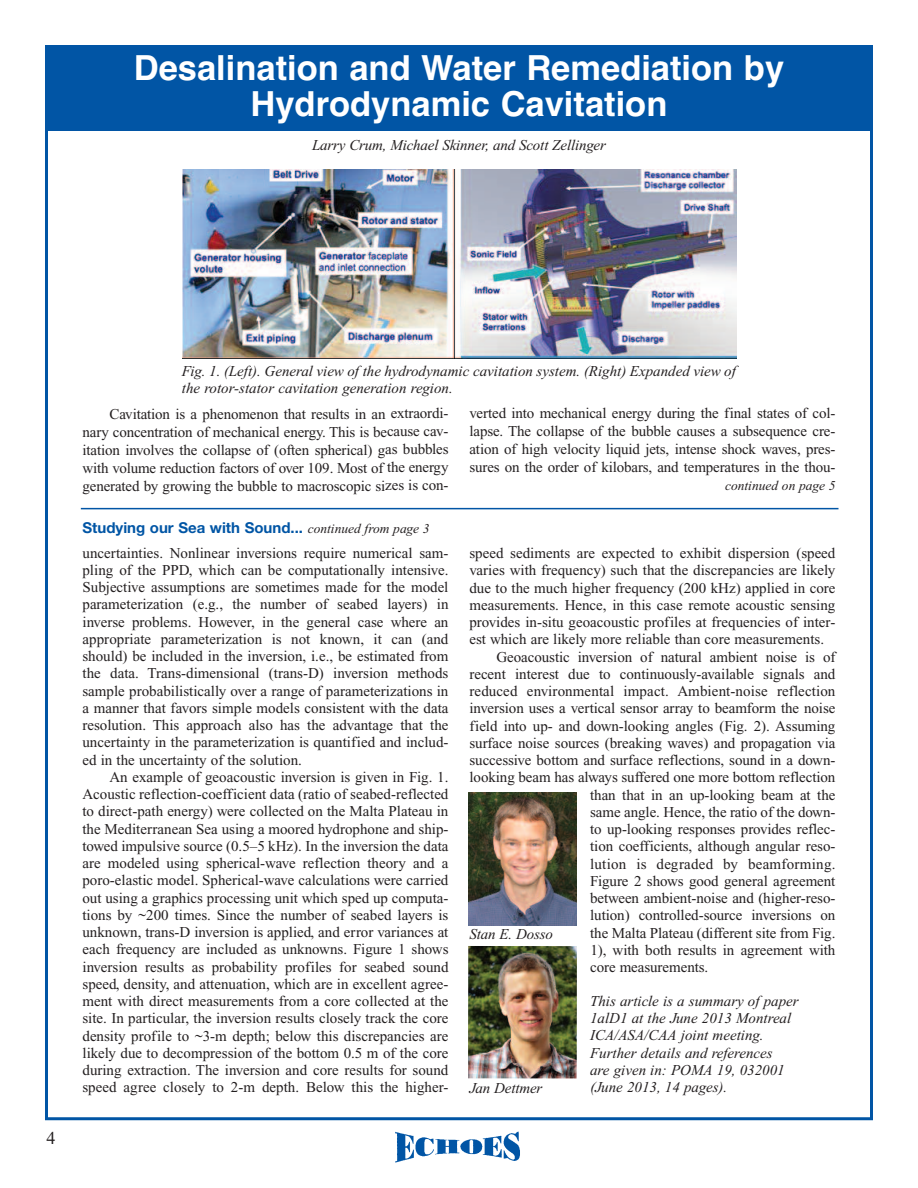
<style>
.page{position:relative;width:918px;height:1188px;background:#fff}
.page>*{position:absolute;margin:0;border:0;box-sizing:border-box;transform-origin:0 0}
.t1{font:700 34.5px/36px "Helvetica";color:#fff;text-align:center}
.t2{font:18px "Times New Roman";color:#231f20}
.t3{font:15px/17.2px "Times New Roman";letter-spacing:-.005em;color:#231f20;text-align:justify}
.t4{font:italic 15px/17.2px "Times New Roman";color:#231f20}
.t5{font:700 15px "Helvetica Neue";color:#0155a5}
.t6{font:15px "Times New Roman";letter-spacing:.015em;color:#231f20}
.t7{font:italic 13.5px "Times New Roman";color:#231f20}
.s1{font-family:"Times New Roman";font-weight:400;font-style:italic;font-size:13.5px;color:#231f20}
</style>
<div class="page">
<div style="left:45px;top:45px;width:828px;height:85px;background:#0155a5"></div>
<img style="left:395px;top:1131px;width:125px;height:32px">
<hr style="left:81px;top:508px;width:757px;height:1px;background:#0155a5">
<img style="left:182px;top:169px;width:554px;height:190px">
<img style="left:468px;top:946px;width:109px;height:133px">
<img style="left:468px;top:793px;width:109px;height:132px">
<h1 class="t1" style="left:134px;top:50px;width:652px">Desalination and Water Remediation by<br>Hydrodynamic Cavitation</h1>
<p class="t4" style="left:312px;top:138px;width:295px">Larry Crum, Michael Skinner, and Scott Zellinger</p>
<p class="t2" style="left:46px;top:1127px;width:10px">4</p>
<p class="t4" style="left:182px;top:365px;width:556px;line-height:16.5px">Fig. 1. (Left). General view of the hydrodynamic cavitation system. (Right) Expanded view of the rotor-stator cavitation generation region.</p>
<p class="t3" style="left:82px;top:406px;width:368px;line-height:18px;text-indent:27px">Cavitation is a phenomenon that results in an extraordi&shy;nary concentration of mechanical energy. This is because cav&shy;itation involves the collapse of (often spherical) gas bubbles with volume reduction factors of over 109. Most of the energy generated by growing the bubble to macroscopic sizes is con-</p>
<p class="t3" style="left:469px;top:406px;width:368px;line-height:18px">verted into mechanical energy during the final states of col&shy;lapse. The collapse of the bubble causes a subsequence cre&shy;ation of high velocity liquid jets, intense shock waves, pres&shy;sures on the order of kilobars, and temperatures in the thou-</p>
<p class="t7" style="left:725px;top:480px;width:112px">continued on page 5</p>
<p class="t5" style="left:82px;top:514px;width:349px">Studying our Sea with Sound... <span class="s1">continued from page 3</span></p>
<p class="t3" style="left:82px;top:545px;width:368px">uncertainties. Nonlinear inversions require numerical sam&shy;pling of the PPD, which can be computationally intensive.<br>Subjective assumptions are sometimes made for the model parameterization (e.g., the number of seabed layers) in inverse problems. However, in the general case where an appropriate parameterization is not known, it can (and should) be included in the inversion, i.e., be estimated from the data. Trans-dimensional (trans-D) inversion methods sample probabilistically over a range of parameterizations in a manner that favors simple models consistent with the data resolution. This approach also has the advantage that the uncertainty in the parameterization is quantified and includ&shy;ed in the uncertainty of the solution.</p>
<p class="t3" style="left:82px;top:770px;width:368px;text-indent:27px">An example of geoacoustic inversion is given in Fig. 1.<br>Acoustic reflection-coefficient data (ratio of seabed-reflected to direct-path energy) were collected on the Malta Plateau in the Mediterranean Sea using a moored hydrophone and ship&shy;towed impulsive source (0.5–5 kHz). In the inversion the data are modeled using spherical-wave reflection theory and a poro-elastic model. Spherical-wave calculations were carried out using a graphics processing unit which sped up computa&shy;tions by ~200 times. Since the number of seabed layers is unknown, trans-D inversion is applied, and error variances at each frequency are included as unknowns. Figure 1 shows inversion results as probability profiles for seabed sound speed, density, and attenuation, which are in excellent agree&shy;ment with direct measurements from a core collected at the site. In particular, the inversion results closely track the core density profile to ~3-m depth; below this discrepancies are likely due to decompression of the bottom 0.5 m of the core during extraction. The inversion and core results for sound speed agree closely to 2-m depth. Below this the higher-</p>
<p class="t3" style="left:469px;top:546px;width:368px">speed sediments are expected to exhibit dispersion (speed</p>
<p class="t3" style="left:469px;top:563px;width:368px">varies with frequency) such that the discrepancies are likely</p>
<p class="t3" style="left:469px;top:580px;width:368px">due to the much higher frequency (200 kHz) applied in core</p>
<p class="t3" style="left:469px;top:598px;width:368px">measurements. Hence, in this case remote acoustic sensing</p>
<p class="t3" style="left:469px;top:615px;width:368px">provides in-situ geoacoustic profiles at frequencies of inter-</p>
<p class="t3" style="left:469px;top:632px;width:356px">est which are likely more reliable than core measurements.</p>
<p class="t3" style="left:496px;top:649px;width:341px">Geoacoustic inversion of natural ambient noise is of</p>
<p class="t3" style="left:469px;top:667px;width:368px">recent interest due to continuously-available signals and</p>
<p class="t3" style="left:469px;top:684px;width:368px">reduced environmental impact. Ambient-noise reflection</p>
<p class="t3" style="left:469px;top:701px;width:368px">inversion uses a vertical sensor array to beamform the noise</p>
<p class="t3" style="left:469px;top:718px;width:368px">field into up- and down-looking angles (Fig. 2). Assuming</p>
<p class="t3" style="left:469px;top:736px;width:368px">surface noise sources (breaking waves) and propagation via</p>
<p class="t3" style="left:469px;top:753px;width:368px">successive bottom and surface reflections, sound in a down-</p>
<p class="t3" style="left:469px;top:770px;width:368px">looking beam has always suffered one more bottom reflection</p>
<p class="t3" style="left:590px;top:787px;width:247px">than that in an up-looking beam at the</p>
<p class="t3" style="left:590px;top:805px;width:247px">same angle. Hence, the ratio of the down-</p>
<p class="t3" style="left:590px;top:822px;width:247px">to up-looking responses provides reflec-</p>
<p class="t3" style="left:590px;top:839px;width:247px">tion coefficients, although angular reso-</p>
<p class="t6" style="left:590px;top:858px;width:247px">lution is degraded by beamforming.</p>
<p class="t3" style="left:590px;top:874px;width:247px">Figure 2 shows good general agreement</p>
<p class="t3" style="left:590px;top:891px;width:247px">between ambient-noise and (higher-reso-</p>
<p class="t3" style="left:590px;top:908px;width:247px">lution) controlled-source inversions on</p>
<p class="t3" style="left:590px;top:925px;width:247px">the Malta Plateau (different site from Fig.</p>
<p class="t3" style="left:590px;top:943px;width:247px">1), with both results in agreement with</p>
<p class="t3" style="left:590px;top:960px;width:120px">core measurements.</p>
<p class="t4" style="left:590px;top:994px;width:210px">This article is a summary of paper<br>1alD1 at the June 2013 Montreal<br>ICA/ASA/CAA joint meeting.<br>Further details and references<br>are given in: POMA 19, 032001 (June 2013, 14 pages).</p>
<p class="t4" style="left:470px;top:926px;width:85px">Stan E. Dosso</p>
<p class="t4" style="left:470px;top:1081px;width:74px">Jan Dettmer</p>
</div>
